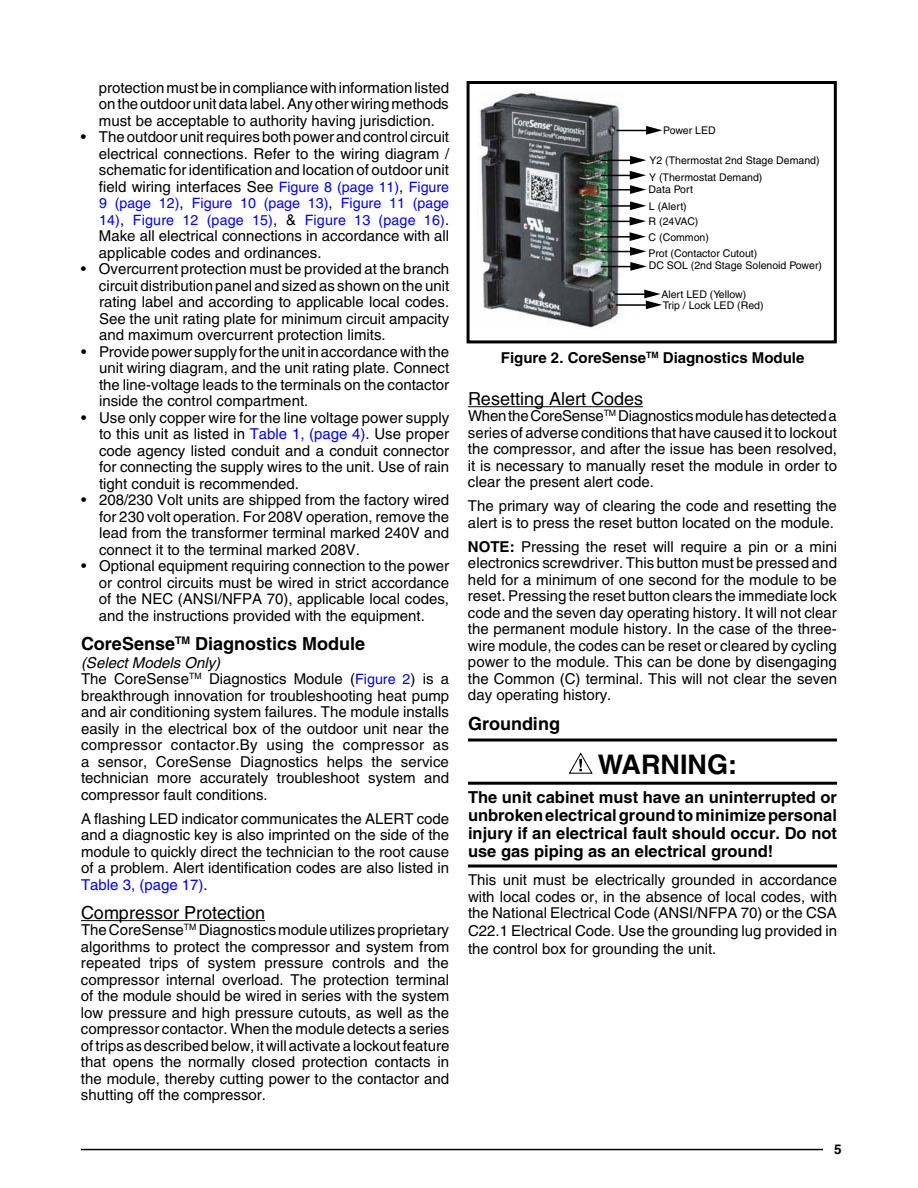
<style>
.page{position:relative;width:918px;height:1188px;background:#fff}
.page>*{position:absolute;margin:0;border:0;box-sizing:border-box;transform-origin:0 0}
.t1{font:700 27px "Helvetica";color:#000}
.t2{font:18px "Helvetica";color:#000}
.t3{font:700 18px "Helvetica";color:#000}
.t4{font:700 16.5px/18px "Helvetica";color:#000;text-align:justify}
.t5{font:15px/16.5px "Helvetica";color:#000;text-align:justify}
.t6{font:700 15px "Helvetica";color:#000}
.t7{font:14.25px/16.5px "Helvetica";color:#00f}
.t8{font:700 13.5px "Helvetica";color:#000}
.t9{font:10.5px/15.6px "Helvetica";color:#000}
.s1{font-size:14.25px;color:#00f}
.s2{font-size:15px;color:#000}
.s3{color:#00f}
.s4{font-style:italic}
.s5{font-weight:700}
</style>
<div class="page">
<hr style="left:81px;top:1149px;width:742px;height:1px;background:#000">
<hr style="left:81px;top:920px;width:184px;height:1px;background:#000">
<div style="left:467px;top:81px;width:370px;height:262px;border:3px solid #000"></div>
<img style="left:479px;top:92px;width:145px;height:237px">
<hr style="left:600px;top:160px;width:33px;height:1px;background:#000">
<svg style="left:630px;top:156px;width:16px;height:9px"></svg>
<hr style="left:601px;top:175px;width:32px;height:1px;background:#000">
<hr style="left:601px;top:189px;width:32px;height:2px;background:#000">
<svg style="left:630px;top:171px;width:16px;height:23px"></svg>
<hr style="left:600px;top:205px;width:33px;height:2px;background:#000">
<svg style="left:630px;top:201px;width:16px;height:9px"></svg>
<hr style="left:600px;top:221px;width:33px;height:1px;background:#000">
<svg style="left:630px;top:217px;width:16px;height:9px"></svg>
<hr style="left:600px;top:236px;width:33px;height:2px;background:#000">
<svg style="left:630px;top:232px;width:16px;height:9px"></svg>
<hr style="left:600px;top:251px;width:33px;height:1px;background:#000">
<svg style="left:630px;top:247px;width:16px;height:9px"></svg>
<hr style="left:601px;top:266px;width:32px;height:1px;background:#000">
<svg style="left:630px;top:262px;width:17px;height:9px"></svg>
<hr style="left:616px;top:130px;width:33px;height:1px;background:#000">
<svg style="left:646px;top:126px;width:16px;height:9px"></svg>
<hr style="left:615px;top:293px;width:32px;height:2px;background:#000">
<hr style="left:616px;top:304px;width:33px;height:2px;background:#000">
<svg style="left:644px;top:290px;width:18px;height:19px"></svg>
<hr style="left:468px;top:406px;width:175px;height:1px;background:#000">
<hr style="left:468px;top:739px;width:369px;height:3px;background:#000">
<hr style="left:468px;top:782px;width:369px;height:3px;background:#000">
<hr style="left:468px;top:865px;width:369px;height:3px;background:#000">
<svg style="left:569px;top:753px;width:23px;height:21px"></svg>
<p class="t5" style="left:99px;top:79px;width:352px">protection must be in compliance with information listed on the outdoor unit data label. Any other wiring methods must be acceptable to authority having jurisdiction.</p>
<p class="t5" style="left:99px;top:129px;width:352px;text-indent:-18px">• Theoutdoorunitrequiresbothpowerandcontrol circuit electrical connections. Refer to the wiring diagram / schematic for identification and location of outdoor unit field wiring interfaces See <span class="s1">Figure 8 (page 11)</span>, <span class="s1">Figure</span></p>
<p class="t7" style="left:99px;top:195px;width:352px">9 (page 12)<span class="s2">,</span> Figure 10 (page 13)<span class="s2">,</span> Figure 11 (page<br>14)<span class="s2">,</span> Figure 12 (page 15)<span class="s2">, &amp;</span> Figure 13 (page 16)<span class="s2">.</span></p>
<p class="t5" style="left:99px;top:228px;width:352px">Make all electrical connections in accordance with all applicable codes and ordinances.</p>
<p class="t5" style="left:99px;top:261px;width:352px;text-indent:-18px">• Overcurrent protection must be provided at the branch circuit distribution panel and sized as shown on the unit rating label and according to applicable local codes.<br>See the unit rating plate for minimum circuit ampacity and maximum overcurrent protection limits.</p>
<p class="t5" style="left:99px;top:343px;width:352px;text-indent:-18px">• Providepower supply fortheunitinaccordancewiththe unit wiring diagram, and the unit rating plate. Connect the line-voltage leads to the terminals on the contactor inside the control compartment.</p>
<p class="t5" style="left:99px;top:409px;width:352px;text-indent:-18px">• Use only copper wire for the line voltage power supply to this unit as listed in <span class="s3">Table 1, (page 4)</span>. Use proper code agency listed conduit and a conduit connector for connecting the supply wires to the unit. Use of rain tight conduit is recommended.</p>
<p class="t5" style="left:99px;top:492px;width:352px;text-indent:-18px">• 208/230 Volt units are shipped from the factory wired for 230 volt operation. For 208V operation, remove the lead from the transformer terminal marked 240V and connect it to the terminal marked 208V.</p>
<p class="t5" style="left:99px;top:558px;width:352px;text-indent:-18px">• Optional equipment requiring connection to the power or control circuits must be wired in strict accordance of the NEC (ANSI/NFPA 70), applicable local codes, and the instructions provided with the equipment.</p>
<p class="t3" style="left:81px;top:632px;width:286px">CoreSense<sup>TM</sup> Diagnostics Module</p>
<p class="t5" style="left:81px;top:654px;width:370px;text-align:left"><span class="s4">(Select Models Only)<br></span>The CoreSense<sup>TM</sup> Diagnostics Module (<span class="s1">Figure 2</span>) is a breakthrough innovation for troubleshooting heat pump and air conditioning system failures. The module installs easily in the electrical box of the outdoor unit near the compressor contactor.By using the compressor as a sensor, CoreSense Diagnostics helps the service technician more accurately troubleshoot system and compressor fault conditions.</p>
<p class="t5" style="left:81px;top:810px;width:370px">A flashing LED indicator communicates the ALERT code and a diagnostic key is also imprinted on the side of the module to quickly direct the technician to the root cause of a problem. Alert identification codes are also listed in <span class="s3">Table 3, (page 17)</span>.</p>
<p class="t2" style="left:81px;top:902px;width:186px">Compressor Protection</p>
<p class="t5" style="left:81px;top:922px;width:370px">The CoreSense<sup>TM</sup> Diagnostics moduleutilizesproprietary algorithms to protect the compressor and system from repeated trips of system pressure controls and the compressor internal overload. The protection terminal of the module should be wired in series with the system low pressure and high pressure cutouts, as well as the compressor contactor. When the module detects a series of trips as described below, it will activate a lockout feature that opens the normally closed protection contacts in the module, thereby cutting power to the contactor and shutting off the compressor.</p>
<p class="t9" style="left:663px;top:122px;width:54px">Power LED</p>
<p class="t9" style="left:649px;top:152px;width:172px;line-height:16.8px">Y2 (Thermostat 2nd Stage Demand)<br>Y (Thermostat Demand)</p>
<p class="t9" style="left:649px;top:182px;width:51px">Data Port<br>L (Alert)<br>R (24VAC)</p>
<p class="t9" style="left:648px;top:247px;width:175px;line-height:12.5px">Prot (Contactor Cutout)<br>DC SOL (2nd Stage Solenoid Power)</p>
<p class="t9" style="left:649px;top:229px;width:62px">C (Common)</p>
<p class="t9" style="left:661px;top:289px;width:104px;line-height:10.8px">Alert LED (Yellow)<br>Trip / Lock LED (Red)</p>
<p class="t6" style="left:501px;top:348px;width:305px">Figure 2. CoreSense<sup>TM</sup> Diagnostics Module</p>
<p class="t2" style="left:468px;top:388px;width:177px">Resetting Alert Codes</p>
<p class="t5" style="left:468px;top:408px;width:371px">When the CoreSense<sup>TM</sup> Diagnostics module has detected a series of adverse conditions that have caused it to lockout the compressor, and after the issue has been resolved, it is necessary to manually reset the module in order to clear the present alert code.</p>
<p class="t5" style="left:468px;top:498px;width:370px">The primary way of clearing the code and resetting the alert is to press the reset button located on the module.</p>
<p class="t6" style="left:468px;top:537px;width:11px">NOTE</p>
<p class="t5" style="left:468px;top:538px;width:371px;text-indent:42px"><span class="s5">:</span> Pressing the reset will require a pin or a mini electronics screwdriver. This button must be pressed and held for a minimum of one second for the module to be reset. Pressing the reset button clears the immediate lock code and the seven day operating history. It will not clear the permanent module history. In the case of the three&shy;wire module, the codes can be reset or cleared by cycling power to the module. This can be done by disengaging the Common (C) terminal. This will not clear the seven day operating history.</p>
<p class="t3" style="left:468px;top:712px;width:93px">Grounding</p>
<h1 class="t1" style="left:598px;top:748px;width:43px">WARNING</h1>
<h1 class="t1" style="left:728px;top:748px;width:10px">:</h1>
<p class="t4" style="left:468px;top:788px;width:371px">The unit cabinet must have an uninterrupted or unbroken electrical ground to minimize personal injury if an electrical fault should occur. Do not use gas piping as an electrical ground!</p>
<p class="t5" style="left:468px;top:872px;width:371px">This unit must be electrically grounded in accordance with local codes or, in the absence of local codes, with the National Electrical Code (ANSI/NFPA 70) or the CSA</p>
<p class="t5" style="left:468px;top:922px;width:371px;line-height:18px">C22.1 Electrical Code. Use the grounding lug provided in the control box for grounding the unit.</p>
<p class="t8" style="left:834px;top:1141px;width:9px">5</p>
</div>
